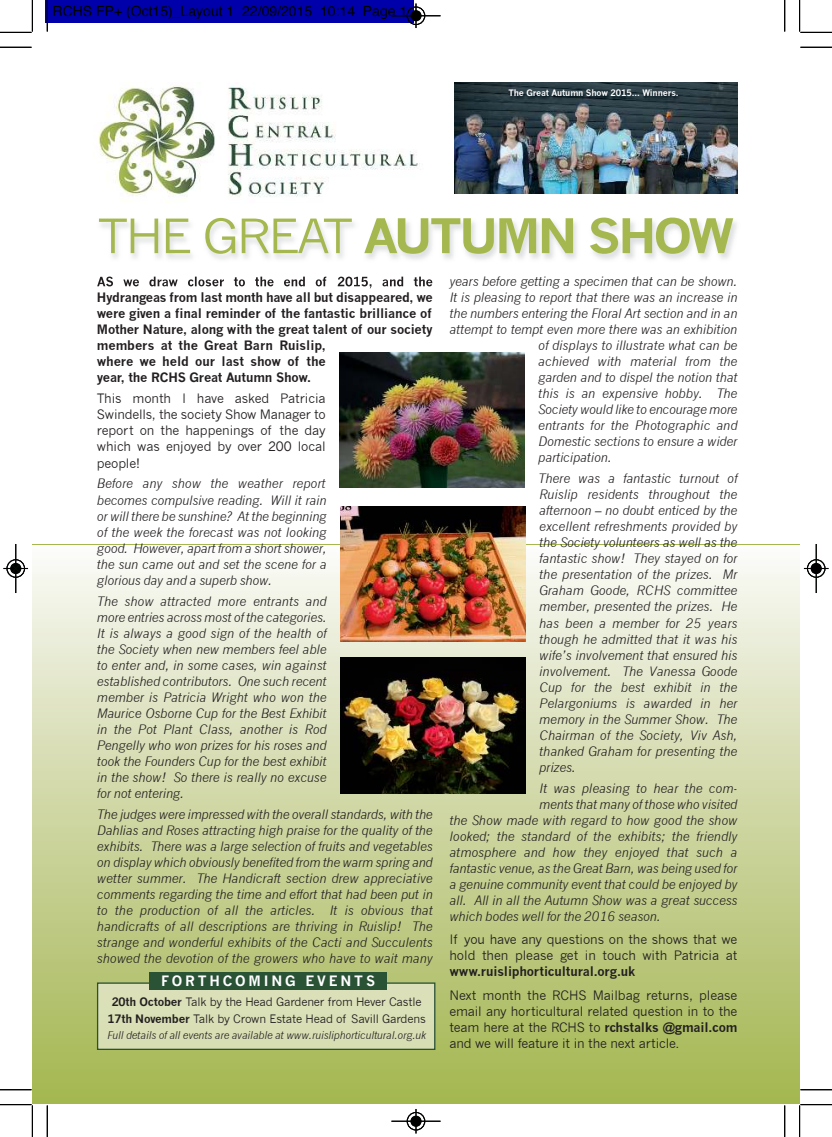
<style>
.page{position:relative;width:832px;height:1137px;background:#fff}
.page>*{position:absolute;margin:0;border:0;box-sizing:border-box;transform-origin:0 0}
.t1{font:700 46.73px "News Gothic";letter-spacing:-.06em;color:#a4b84f;scale:1.1 1}
.t2{font:14px "Helvetica";color:#000}
.t3{font:700 14px "News Gothic";letter-spacing:.2em;color:#fff}
.t4{font:italic 12.6px/16.1px "News Gothic";letter-spacing:-.015em;color:#231f20;text-align:justify}
.t5{font:12.6px/16.1px "News Gothic";letter-spacing:-.005em;color:#231f20;text-align:justify}
.t6{font:700 12.6px/16.1px "News Gothic";letter-spacing:-.015em;color:#231f20}
.t7{font:11.38px/16.4px "News Gothic";letter-spacing:-.015em;color:#231f20;text-align:center}
.t8{font:italic 10.5px "News Gothic";letter-spacing:-.015em;color:#231f20}
.t9{font:700 8.75px "News Gothic";letter-spacing:-.015em;color:#fff}
.s1{font-weight:400}
.s2{font-weight:700}
</style>
<div class="page">
<img style="left:32px;top:545px;width:767px;height:557px">
<img style="left:454px;top:82px;width:283px;height:111px">
<img style="left:98px;top:82px;width:322px;height:121px">
<img style="left:97px;top:220px;width:640px;height:69px">
<img style="left:97px;top:276px;width:16px;height:10px">
<img style="left:123px;top:276px;width:88px;height:10px">
<div style="left:99px;top:984px;width:334px;height:63px;background:#d9dfb6"></div>
<div style="left:97px;top:982px;width:338px;height:67px;border:1px solid #2a5235"></div>
<div style="left:149px;top:972px;width:237px;height:17px;background:#2a5235"></div>
<img style="left:340px;top:506px;width:185px;height:135px">
<img style="left:340px;top:657px;width:185px;height:136px">
<img style="left:339px;top:352px;width:185px;height:135px">
<img style="left:454px;top:83px;width:284px;height:39px">
<div style="left:46px;top:0;width:368px;height:23px;background:#0000ab"></div>
<hr style="left:783px;top:0;width:1px;height:32px;background:#000">
<hr style="left:0;top:1088px;width:32px;height:2px;background:#000">
<hr style="left:783px;top:1105px;width:1px;height:31px;background:#000">
<hr style="left:800px;top:1088px;width:31px;height:2px;background:#000">
<hr style="left:47px;top:0;width:1px;height:32px;background:#000">
<hr style="left:0;top:47px;width:32px;height:1px;background:#000">
<hr style="left:784px;top:0;width:1px;height:32px;background:#000">
<hr style="left:800px;top:47px;width:31px;height:1px;background:#000">
<hr style="left:47px;top:1105px;width:1px;height:31px;background:#000">
<hr style="left:784px;top:1105px;width:1px;height:31px;background:#000">
<hr style="left:0;top:1103px;width:32px;height:1px;background:#000">
<hr style="left:800px;top:1103px;width:31px;height:1px;background:#000">
<hr style="left:32px;top:0;width:1px;height:32px;background:#000">
<hr style="left:0;top:32px;width:32px;height:1px;background:#000">
<hr style="left:798px;top:0;width:1px;height:32px;background:#000">
<hr style="left:800px;top:32px;width:31px;height:1px;background:#000">
<hr style="left:32px;top:1105px;width:1px;height:31px;background:#000">
<hr style="left:0;top:1104px;width:32px;height:1px;background:#000">
<hr style="left:798px;top:1105px;width:1px;height:31px;background:#000">
<hr style="left:800px;top:1104px;width:31px;height:1px;background:#000">
<div style="left:406px;top:6px;width:19px;height:19px;border:1px solid #000;border-radius:50%"></div>
<hr style="left:391px;top:15px;width:49px;height:1px;background:#000">
<div style="left:407px;top:7px;width:18px;height:18px;border:1px solid #000;border-radius:50%"></div>
<svg style="left:411px;top:4px;width:9px;height:24px"></svg>
<div style="left:406px;top:1111px;width:19px;height:19px;border:1px solid #000;border-radius:50%"></div>
<hr style="left:391px;top:1120px;width:49px;height:1px;background:#000">
<div style="left:407px;top:1112px;width:18px;height:17px;border:1px solid #000;border-radius:50%"></div>
<svg style="left:411px;top:1109px;width:9px;height:24px"></svg>
<div style="left:6px;top:559px;width:19px;height:18px;border:1px solid #000;border-radius:50%"></div>
<hr style="left:15px;top:544px;width:1px;height:49px;background:#000">
<div style="left:7px;top:559px;width:18px;height:18px;border:1px solid #000;border-radius:50%"></div>
<svg style="left:4px;top:564px;width:24px;height:9px"></svg>
<div style="left:806px;top:559px;width:19px;height:18px;border:1px solid #001200;border-radius:50%"></div>
<hr style="left:815px;top:544px;width:1px;height:49px;background:#000">
<div style="left:806px;top:559px;width:18px;height:18px;border:1px solid #000;border-radius:50%"></div>
<svg style="left:803px;top:564px;width:25px;height:9px"></svg>
<p class="t2" style="left:52px;top:5px;width:356px">RCHS FP+ (Oct15)_Layout 1 22/09/2015 10:14 Page 1</p>
<p class="t9" style="left:508px;top:89px;width:171px">The Great Autumn Show 2015... Winners.</p>
<h1 class="t1" style="left:97px;top:217px;width:580px"><span class="s1">THE GREAT</span> AUTUMN SHOW</h1>
<p class="t4" style="left:449px;top:274px;width:289px">years before getting a specimen that can be shown.</p>
<p class="t4" style="left:449px;top:290px;width:289px">It is pleasing to report that there was an increase in</p>
<p class="t4" style="left:449px;top:306px;width:289px">the numbers entering the Floral Art section and in an</p>
<p class="t4" style="left:449px;top:322px;width:289px">attempt to tempt even more there was an exhibition</p>
<p class="t4" style="left:538px;top:338px;width:200px">of displays to illustrate what can be</p>
<p class="t4" style="left:538px;top:354px;width:200px">achieved with material from the</p>
<p class="t4" style="left:538px;top:370px;width:200px">garden and to dispel the notion that</p>
<p class="t4" style="left:538px;top:386px;width:200px">this is an expensive hobby. The</p>
<p class="t4" style="left:538px;top:403px;width:200px">Society would like to encourage more</p>
<p class="t4" style="left:538px;top:419px;width:200px">entrants for the Photographic and</p>
<p class="t4" style="left:538px;top:435px;width:200px">Domestic sections to ensure a wider</p>
<p class="t4" style="left:538px;top:451px;width:75px">participation.</p>
<p class="t4" style="left:538px;top:472px;width:201px">There was a fantastic turnout of Ruislip residents throughout the afternoon – no doubt enticed by the excellent refreshments provided by the Society volunteers as well as the fantastic show! They stayed on for the presentation of the prizes. Mr Graham Goode, RCHS committee member, presented the prizes. He has been a member for 25 years though he admitted that it was his wife’s involvement that ensured his involvement. The Vanessa Goode Cup for the best exhibit in the Pelargoniums is awarded in her memory in the Summer Show. The Chairman of the Society, Viv Ash, thanked Graham for presenting the prizes.</p>
<p class="t4" style="left:539px;top:781px;width:200px">It was pleasing to hear the com-</p>
<p class="t4" style="left:539px;top:797px;width:200px">ments that many of those who visited</p>
<p class="t4" style="left:449px;top:813px;width:289px">the Show made with regard to how good the show</p>
<p class="t4" style="left:449px;top:829px;width:289px">looked; the standard of the exhibits; the friendly</p>
<p class="t4" style="left:449px;top:845px;width:289px">atmosphere and how they enjoyed that such a</p>
<p class="t4" style="left:449px;top:861px;width:289px">fantastic venue, as the Great Barn, was being used for</p>
<p class="t4" style="left:449px;top:877px;width:289px">a genuine community event that could be enjoyed by</p>
<p class="t4" style="left:449px;top:893px;width:289px">all. All in all the Autumn Show was a great success</p>
<p class="t4" style="left:449px;top:909px;width:213px">which bodes well for the 2016 season.</p>
<p class="t5" style="left:449px;top:932px;width:289px">If you have any questions on the shows that we hold then please get in touch with Patricia at</p>
<p class="t6" style="left:449px;top:964px;width:187px">www.ruisliphorticultural.org.uk</p>
<p class="t5" style="left:449px;top:988px;width:289px">Next month the RCHS Mailbag returns, please email any horticultural related question in to the team here at the RCHS to <span class="s2">rchstalks @gmail.com </span>and we will feature it in the next article.</p>
<p class="t6" style="left:97px;top:291px;width:337px">Hydrangeas from last month have all but disappeared, we were given a final reminder of the fantastic brilliance of Mother Nature, along with the great talent of our society members at the Great Barn Ruislip,<br>where we held our last show of the<br>year, the RCHS Great Autumn Show.</p>
<p class="t5" style="left:97px;top:392px;width:230px">This month I have asked Patricia Swindells, the society Show Manager to report on the happenings of the day which was enjoyed by over 200 local people!</p>
<p class="t4" style="left:97px;top:477px;width:231px">Before any show the weather report becomes compulsive reading. Will it rain or will there be sunshine? At the beginning of the week the forecast was not looking good. However, apart from a short shower, the sun came out and set the scene for a glorious day and a superb show.</p>
<p class="t4" style="left:97px;top:594px;width:231px">The show attracted more entrants and more entries across most of the categories.<br>It is always a good sign of the health of the Society when new members feel able to enter and, in some cases, win against established contributors. One such recent member is Patricia Wright who won the Maurice Osborne Cup for the Best Exhibit in the Pot Plant Class, another is Rod Pengelly who won prizes for his roses and took the Founders Cup for the best exhibit in the show! So there is really no excuse for not entering.</p>
<p class="t4" style="left:97px;top:807px;width:337px">The judges were impressed with the overall standards, with the Dahlias and Roses attracting high praise for the quality of the exhibits. There was a large selection of fruits and vegetables on display which obviously benefited from the warm spring and wetter summer. The Handicraft section drew appreciative comments regarding the time and effort that had been put in to the production of all the articles. It is obvious that handicrafts of all descriptions are thriving in Ruislip! The strange and wonderful exhibits of the Cacti and Succulents showed the devotion of the growers who have to wait many</p>
<p class="t3" style="left:161px;top:975px;width:215px">FORTHCOMING EVENTS</p>
<p class="t7" style="left:107px;top:994px;width:320px"><span class="s2">20th October</span> Talk by the Head Gardener from Hever Castle<br><span class="s2">17th November</span> Talk by Crown Estate Head of Savill Gardens</p>
<p class="t8" style="left:107px;top:1031px;width:320px">Full details of all events are available at www.ruisliphorticultural.org.uk</p>
</div>
